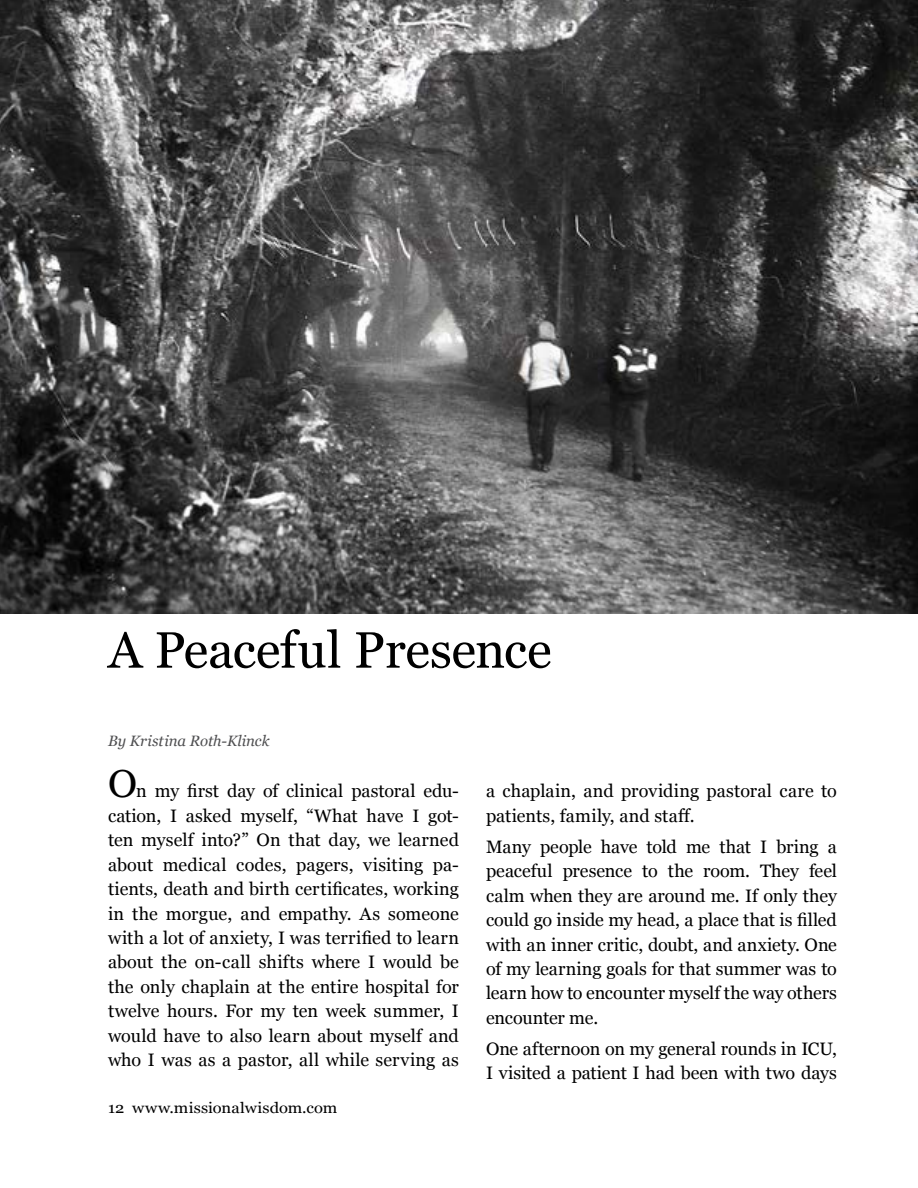
<style>
.page{position:relative;width:918px;height:1188px;background:#fff}
.page>*{position:absolute;margin:0;border:0;box-sizing:border-box;transform-origin:0 0}
.t1{font:51px "Georgia";letter-spacing:-.005em;color:#000}
.First_Paragraph{font:18px/24.5px "Georgia";letter-spacing:.005em;color:#000;text-align:justify}
.Body{font:18px/24.5px "Georgia";letter-spacing:-.01em;color:#000;text-align:justify}
.t2{font:15px "Georgia";letter-spacing:.005em;color:#000;scale:1.1 1}
.Assignation{font:italic 15px "Georgia";letter-spacing:-.005em;color:#4f4f51}
.s1{font-size:39px}
</style>
<div class="page">
<img style="left:0;top:0;width:918px;height:614px">
<p class="t1" style="left:108px;top:613px;width:445px">A Peaceful Presence</p>
<p class="Assignation" style="left:108px;top:730px;width:163px">By Kristina Roth-Klinck</p>
<p class="First_Paragraph" style="left:108px;top:778px;width:353px"><span class="s1">O</span>n my first day of clinical pastoral edu&shy;cation, I asked myself, “What have I got&shy;ten myself into?” On that day, we learned about medical codes, pagers, visiting pa&shy;tients, death and birth certificates, working in the morgue, and empathy. As someone with a lot of anxiety, I was terrified to learn about the on-call shifts where I would be the only chaplain at the entire hospital for twelve hours. For my ten week summer, I would have to also learn about myself and who I was as a pastor, all while serving as</p>
<p class="t2" style="left:108px;top:1097px;width:210px">12 www.missionalwisdom.com</p>
<p class="First_Paragraph" style="left:486px;top:778px;width:353px">a chaplain, and providing pastoral care to patients, family, and staff.</p>
<p class="Body" style="left:486px;top:834px;width:353px">Many people have told me that I bring a peaceful presence to the room. They feel calm when they are around me. If only they could go inside my head, a place that is filled with an inner critic, doubt, and anxiety. One of my learning goals for that summer was to learn how to encounter myself the way others encounter me.</p>
<p class="Body" style="left:486px;top:1036px;width:353px">One afternoon on my general rounds in ICU,<br>I visited a patient I had been with two days</p>
</div>
